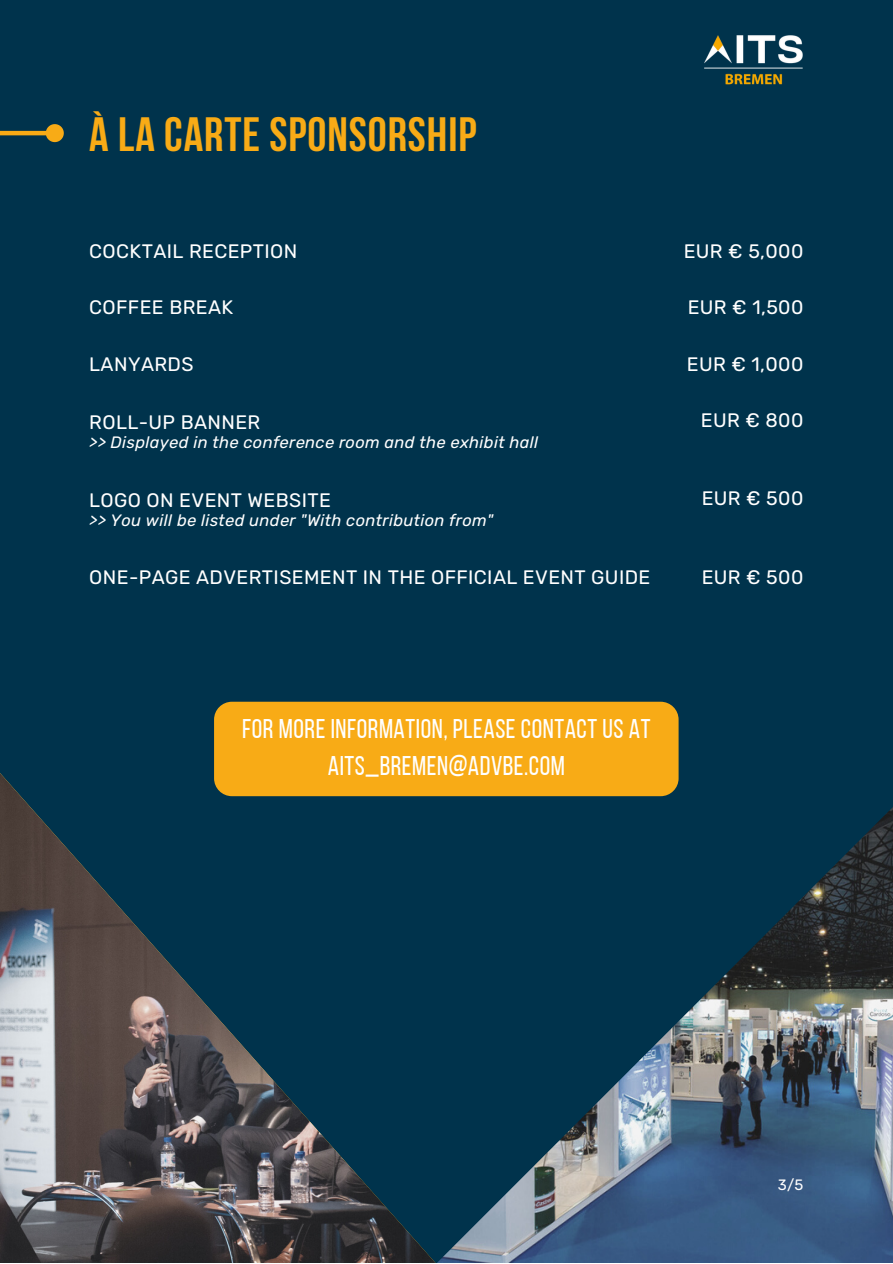
<style>
.page{position:relative;width:893px;height:1264px;background:#fff}
.page>*{position:absolute;margin:0;border:0;box-sizing:border-box;transform-origin:0 0}
.t1{font:700 48px "Bebas Neue";letter-spacing:.02em;color:#f8ab16}
.t2{font:27px/37px "Bebas Neue";letter-spacing:.02em;color:#fff;text-align:center}
.t3{font:19.5px "Rubik";letter-spacing:.02em;color:#fff}
.t4{font:italic 16.5px "Rubik";letter-spacing:.02em;color:#fff}
.t5{font:15px "Rubik";color:#fff}
</style>
<div class="page">
<div style="left:0;top:0;width:892px;height:1262px;background:#00334c"></div>
<hr style="left:0;top:131px;width:47px;height:4px;background:#f8ab16">
<svg style="left:43px;top:124px;width:21px;height:19px"></svg>
<img style="left:455px;top:808px;width:437px;height:454px">
<img style="left:0;top:773px;width:455px;height:489px">
<div style="left:214px;top:701px;width:464px;height:95px;background:#f8ab16;border-radius:18px"></div>
<img style="left:704px;top:35px;width:99px;height:50px">
<h1 class="t1" style="left:89px;top:115px;width:388px">À LA CARTE SPONSORSHIP</h1>
<p class="t3" style="left:89px;top:240px;width:210px">COCKTAIL RECEPTION</p>
<p class="t3" style="left:683px;top:240px;width:121px">EUR € 5,000</p>
<p class="t3" style="left:89px;top:296px;width:145px">COFFEE BREAK</p>
<p class="t3" style="left:687px;top:296px;width:117px">EUR € 1,500</p>
<p class="t3" style="left:89px;top:353px;width:106px">LANYARDS</p>
<p class="t3" style="left:687px;top:352px;width:118px">EUR € 1,000</p>
<p class="t3" style="left:89px;top:410px;width:172px">ROLL-UP BANNER</p>
<p class="t4" style="left:89px;top:432px;width:450px">&gt;&gt; Displayed in the conference room and the exhibit hall</p>
<p class="t3" style="left:700px;top:409px;width:104px">EUR € 800</p>
<p class="t3" style="left:89px;top:488px;width:243px">LOGO ON EVENT WEBSITE</p>
<p class="t4" style="left:89px;top:510px;width:405px">&gt;&gt; You will be listed under "With contribution from"</p>
<p class="t3" style="left:701px;top:487px;width:103px">EUR € 500</p>
<p class="t3" style="left:89px;top:565px;width:562px">ONE-PAGE ADVERTISEMENT IN THE OFFICIAL EVENT GUIDE</p>
<p class="t3" style="left:701px;top:565px;width:103px">EUR € 500</p>
<h2 class="t2" style="left:242px;top:712px;width:410px">FOR MORE INFORMATION, PLEASE CONTACT US AT<br>AITS_BREMEN@ADVBE.COM</h2>
<p class="t5" style="left:777px;top:1176px;width:27px">3/5</p>
</div>
